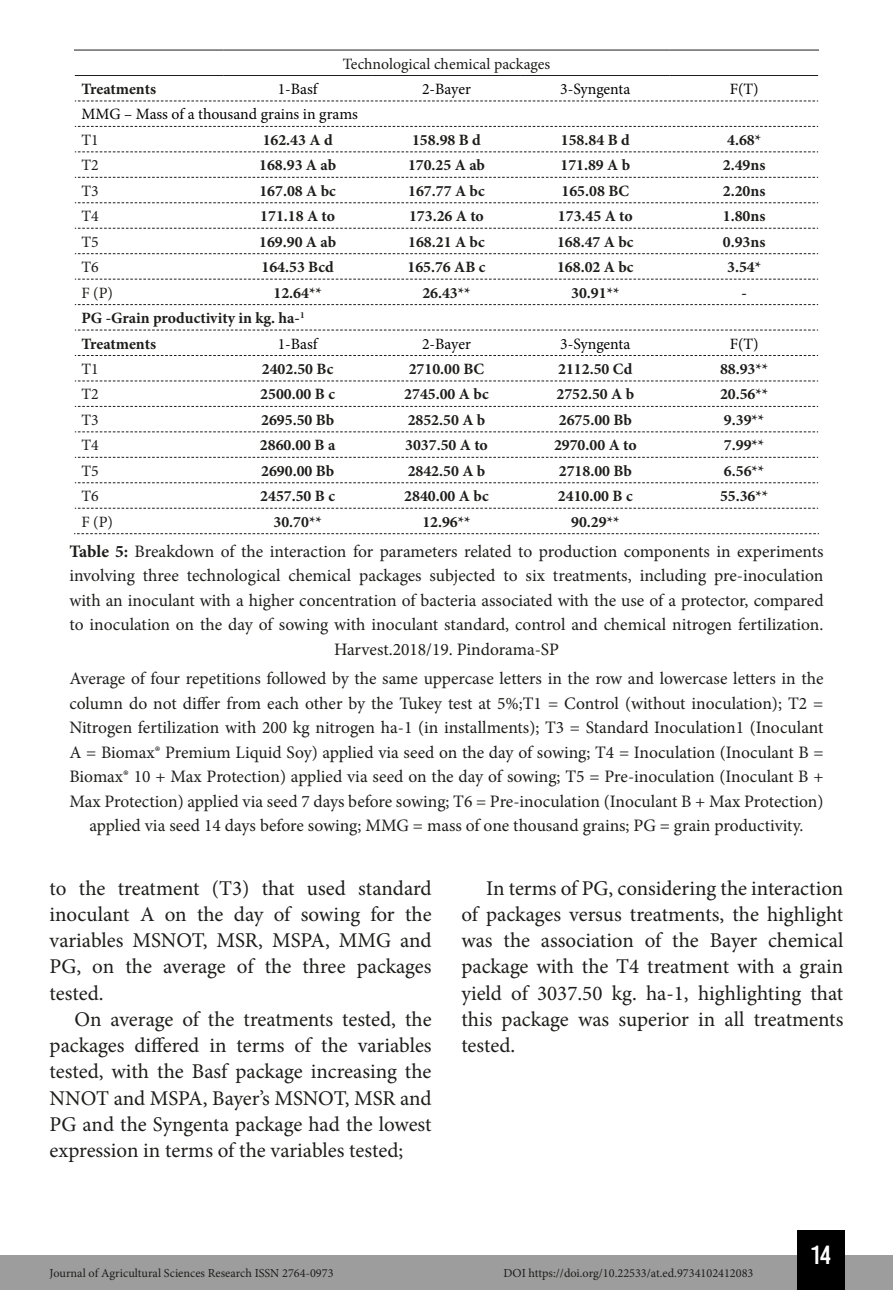
<style>
.page{position:relative;width:893px;height:1290px;background:#fff}
.page>*{position:absolute;margin:0;border:0;box-sizing:border-box;transform-origin:0 0}
.t1{font:26.25px "Bebas Kai";color:#fff}
.TXT{font:21px/26.2px "Minion Pro";letter-spacing:-.005em;color:#1d1d1b;text-align:justify}
.Info_Imagem{font:17.5px/24.5px "Minion Pro";color:#1d1d1b;text-align:center}
.Tabela{font:700 15.75px "Minion Pro";color:#1d1d1b}
.Tabela-2{font:15.75px "Minion Pro";letter-spacing:-.005em;color:#020203}
.Tabela-3{font:15.75px "Minion Pro";color:#1d1d1b}
.t2{font:12.25px "Minion Pro";color:#1d1d1b}
.s1{font-weight:700}
</style>
<div class="page">
<div style="left:0;top:1255px;width:893px;height:35px;background:#9d9d9d"></div>
<div style="left:797px;top:1230px;width:48px;height:60px;background:#000"></div>
<hr style="left:74px;top:50px;width:149px;height:1px;background:#1d1d1b">
<hr style="left:223px;top:50px;width:149px;height:1px;background:#1d1d1b">
<hr style="left:372px;top:50px;width:149px;height:1px;background:#1d1d1b">
<hr style="left:521px;top:50px;width:149px;height:1px;background:#1d1d1b">
<hr style="left:670px;top:50px;width:149px;height:1px;background:#1d1d1b">
<hr style="left:75px;top:75px;width:148px;height:1px;background:#1d1d1b">
<hr style="left:223px;top:75px;width:149px;height:1px;background:#1d1d1b">
<hr style="left:372px;top:75px;width:149px;height:1px;background:#1d1d1b">
<hr style="left:521px;top:75px;width:149px;height:1px;background:#1d1d1b">
<hr style="left:670px;top:75px;width:148px;height:1px;background:#1d1d1b">
<svg style="left:75px;top:101px;width:743px;height:1px"></svg>
<svg style="left:75px;top:126px;width:743px;height:1px"></svg>
<svg style="left:75px;top:151px;width:743px;height:1px"></svg>
<svg style="left:75px;top:177px;width:743px;height:1px"></svg>
<svg style="left:75px;top:202px;width:743px;height:1px"></svg>
<svg style="left:75px;top:228px;width:743px;height:1px"></svg>
<svg style="left:75px;top:253px;width:743px;height:1px"></svg>
<svg style="left:75px;top:279px;width:743px;height:1px"></svg>
<svg style="left:75px;top:304px;width:743px;height:1px"></svg>
<svg style="left:75px;top:330px;width:743px;height:1px"></svg>
<svg style="left:75px;top:355px;width:743px;height:1px"></svg>
<svg style="left:75px;top:380px;width:743px;height:1px"></svg>
<svg style="left:75px;top:406px;width:743px;height:1px"></svg>
<svg style="left:75px;top:431px;width:743px;height:1px"></svg>
<svg style="left:75px;top:457px;width:743px;height:1px"></svg>
<svg style="left:75px;top:482px;width:743px;height:1px"></svg>
<svg style="left:75px;top:508px;width:743px;height:1px"></svg>
<svg style="left:74px;top:533px;width:745px;height:1px"></svg>
<p class="Tabela-3" style="left:343px;top:53px;width:209px">Technological chemical packages</p>
<p class="Tabela" style="left:81px;top:78px;width:76px">Treatments</p>
<p class="Tabela-2" style="left:278px;top:78px;width:41px">1-Basf</p>
<p class="Tabela-2" style="left:422px;top:78px;width:50px">2-Bayer</p>
<p class="Tabela-2" style="left:560px;top:78px;width:72px">3-Syngenta</p>
<p class="Tabela-2" style="left:730px;top:78px;width:30px">F(T)</p>
<p class="Tabela-2" style="left:81px;top:104px;width:278px">MMG – Mass of a thousand grains in grams</p>
<p class="Tabela-3" style="left:81px;top:129px;width:19px">T1</p>
<p class="Tabela" style="left:263px;top:129px;width:71px">162.43 A d</p>
<p class="Tabela" style="left:412px;top:129px;width:70px">158.98 B d</p>
<p class="Tabela" style="left:561px;top:129px;width:70px">158.84 B d</p>
<p class="Tabela" style="left:727px;top:129px;width:36px">4.68*</p>
<p class="Tabela-3" style="left:81px;top:155px;width:19px">T2</p>
<p class="Tabela" style="left:259px;top:154px;width:78px">168.93 A ab</p>
<p class="Tabela" style="left:408px;top:154px;width:78px">170.25 A ab</p>
<p class="Tabela" style="left:560px;top:154px;width:71px">171.89 A b</p>
<p class="Tabela" style="left:723px;top:154px;width:44px">2.49ns</p>
<p class="Tabela-3" style="left:81px;top:180px;width:19px">T3</p>
<p class="Tabela" style="left:259px;top:180px;width:78px">167.08 A bc</p>
<p class="Tabela" style="left:408px;top:180px;width:78px">167.77 A bc</p>
<p class="Tabela" style="left:561px;top:180px;width:69px">165.08 BC</p>
<p class="Tabela" style="left:723px;top:180px;width:44px">2.20ns</p>
<p class="Tabela-3" style="left:81px;top:206px;width:19px">T4</p>
<p class="Tabela" style="left:260px;top:205px;width:76px">171.18 A to</p>
<p class="Tabela" style="left:409px;top:205px;width:76px">173.26 A to</p>
<p class="Tabela" style="left:558px;top:205px;width:76px">173.45 A to</p>
<p class="Tabela" style="left:723px;top:205px;width:44px">1.80ns</p>
<p class="Tabela-3" style="left:81px;top:231px;width:19px">T5</p>
<p class="Tabela" style="left:259px;top:231px;width:78px">169.90 A ab</p>
<p class="Tabela" style="left:408px;top:231px;width:78px">168.21 A bc</p>
<p class="Tabela" style="left:557px;top:231px;width:78px">168.47 A bc</p>
<p class="Tabela" style="left:723px;top:231px;width:44px">0.93ns</p>
<p class="Tabela-3" style="left:81px;top:257px;width:19px">T6</p>
<p class="Tabela" style="left:261px;top:256px;width:74px">164.53 Bcd</p>
<p class="Tabela" style="left:407px;top:256px;width:80px">165.76 AB c</p>
<p class="Tabela" style="left:557px;top:256px;width:78px">168.02 A bc</p>
<p class="Tabela" style="left:727px;top:256px;width:36px">3.54*</p>
<p class="Tabela-3" style="left:81px;top:282px;width:33px">F (P)</p>
<p class="Tabela" style="left:274px;top:281px;width:50px">12.64**</p>
<p class="Tabela" style="left:422px;top:281px;width:50px">26.43**</p>
<p class="Tabela" style="left:571px;top:281px;width:50px">30.91**</p>
<p class="Tabela" style="left:741px;top:281px;width:7px">-</p>
<p class="Tabela" style="left:81px;top:307px;width:225px">PG -Grain productivity in kg. ha-<sup>1</sup></p>
<p class="Tabela" style="left:81px;top:332px;width:76px">Treatments</p>
<p class="Tabela-2" style="left:278px;top:333px;width:41px">1-Basf</p>
<p class="Tabela-2" style="left:422px;top:333px;width:50px">2-Bayer</p>
<p class="Tabela-2" style="left:560px;top:333px;width:72px">3-Syngenta</p>
<p class="Tabela-2" style="left:730px;top:333px;width:30px">F(T)</p>
<p class="Tabela-3" style="left:81px;top:358px;width:19px">T1</p>
<p class="Tabela" style="left:262px;top:358px;width:73px">2402.50 Bc</p>
<p class="Tabela" style="left:409px;top:358px;width:77px">2710.00 BC</p>
<p class="Tabela" style="left:558px;top:358px;width:76px">2112.50 Cd</p>
<p class="Tabela" style="left:720px;top:358px;width:50px">88.93**</p>
<p class="Tabela-3" style="left:81px;top:384px;width:19px">T2</p>
<p class="Tabela" style="left:260px;top:383px;width:76px">2500.00 B c</p>
<p class="Tabela" style="left:404px;top:383px;width:86px">2745.00 A bc</p>
<p class="Tabela" style="left:556px;top:383px;width:79px">2752.50 A b</p>
<p class="Tabela" style="left:720px;top:383px;width:50px">20.56**</p>
<p class="Tabela-3" style="left:81px;top:409px;width:19px">T3</p>
<p class="Tabela" style="left:261px;top:409px;width:74px">2695.50 Bb</p>
<p class="Tabela" style="left:408px;top:409px;width:79px">2852.50 A b</p>
<p class="Tabela" style="left:559px;top:409px;width:74px">2675.00 Bb</p>
<p class="Tabela" style="left:724px;top:409px;width:42px">9.39**</p>
<p class="Tabela-3" style="left:81px;top:435px;width:19px">T4</p>
<p class="Tabela" style="left:260px;top:434px;width:77px">2860.00 B a</p>
<p class="Tabela" style="left:405px;top:434px;width:84px">3037.50 A to</p>
<p class="Tabela" style="left:554px;top:434px;width:84px">2970.00 A to</p>
<p class="Tabela" style="left:724px;top:434px;width:42px">7.99**</p>
<p class="Tabela-3" style="left:81px;top:460px;width:19px">T5</p>
<p class="Tabela" style="left:261px;top:460px;width:74px">2690.00 Bb</p>
<p class="Tabela" style="left:408px;top:460px;width:79px">2842.50 A b</p>
<p class="Tabela" style="left:559px;top:460px;width:74px">2718.00 Bb</p>
<p class="Tabela" style="left:724px;top:460px;width:42px">6.56**</p>
<p class="Tabela-3" style="left:81px;top:486px;width:19px">T6</p>
<p class="Tabela" style="left:260px;top:485px;width:76px">2457.50 B c</p>
<p class="Tabela" style="left:404px;top:485px;width:86px">2840.00 A bc</p>
<p class="Tabela" style="left:558px;top:485px;width:76px">2410.00 B c</p>
<p class="Tabela" style="left:720px;top:485px;width:50px">55.36**</p>
<p class="Tabela-3" style="left:81px;top:511px;width:33px">F (P)</p>
<p class="Tabela" style="left:274px;top:510px;width:50px">30.70**</p>
<p class="Tabela" style="left:422px;top:510px;width:50px">12.96**</p>
<p class="Tabela" style="left:571px;top:510px;width:50px">90.29**</p>
<p class="Info_Imagem" style="left:69px;top:539px;width:756px"><span class="s1">Table 5:</span> Breakdown of the interaction for parameters related to production components in experiments involving three technological chemical packages subjected to six treatments, including pre-inoculation with an inoculant with a higher concentration of bacteria associated with the use of a protector, compared to inoculation on the day of sowing with inoculant standard, control and chemical nitrogen fertilization.<br>Harvest.2018/19. Pindorama-SP</p>
<p class="Info_Imagem" style="left:69px;top:666px;width:756px">Average of four repetitions followed by the same uppercase letters in the row and lowercase letters in the column do not differ from each other by the Tukey test at 5%;T1 = Control (without inoculation); T2 = Nitrogen fertilization with 200 kg nitrogen ha-1 (in installments); T3 = Standard Inoculation1 (Inoculant A = Biomax® Premium Liquid Soy) applied via seed on the day of sowing; T4 = Inoculation (Inoculant B = Biomax® 10 + Max Protection) applied via seed on the day of sowing; T5 = Pre-inoculation (Inoculant B + Max Protection) applied via seed 7 days before sowing; T6 = Pre-inoculation (Inoculant B + Max Protection) applied via seed 14 days before sowing; MMG = mass of one thousand grains; PG = grain productivity.</p>
<p class="TXT" style="left:50px;top:875px;width:384px">to the treatment (T3) that used standard inoculant A on the day of sowing for the variables MSNOT, MSR, MSPA, MMG and PG, on the average of the three packages tested.</p>
<p class="TXT" style="left:50px;top:1006px;width:384px;text-indent:25px">On average of the treatments tested, the packages differed in terms of the variables tested, with the Basf package increasing the NNOT and MSPA, Bayer’s MSNOT, MSR and PG and the Syngenta package had the lowest expression in terms of the variables tested;</p>
<p class="TXT" style="left:461px;top:875px;width:384px;text-indent:25px">In terms of PG, considering the interaction of packages versus treatments, the highlight was the association of the Bayer chemical package with the T4 treatment with a grain yield of 3037.50 kg. ha-1, highlighting that this package was superior in all treatments tested.</p>
<h1 class="t1" style="left:811px;top:1241px;width:21px">14</h1>
<p class="t2" style="left:50px;top:1265px;width:285px">Journal of Agricultural Sciences Research ISSN 2764-0973</p>
<p class="t2" style="left:503px;top:1265px;width:252px">DOI https://doi.org/10.22533/at.ed.9734102412083</p>
</div>
